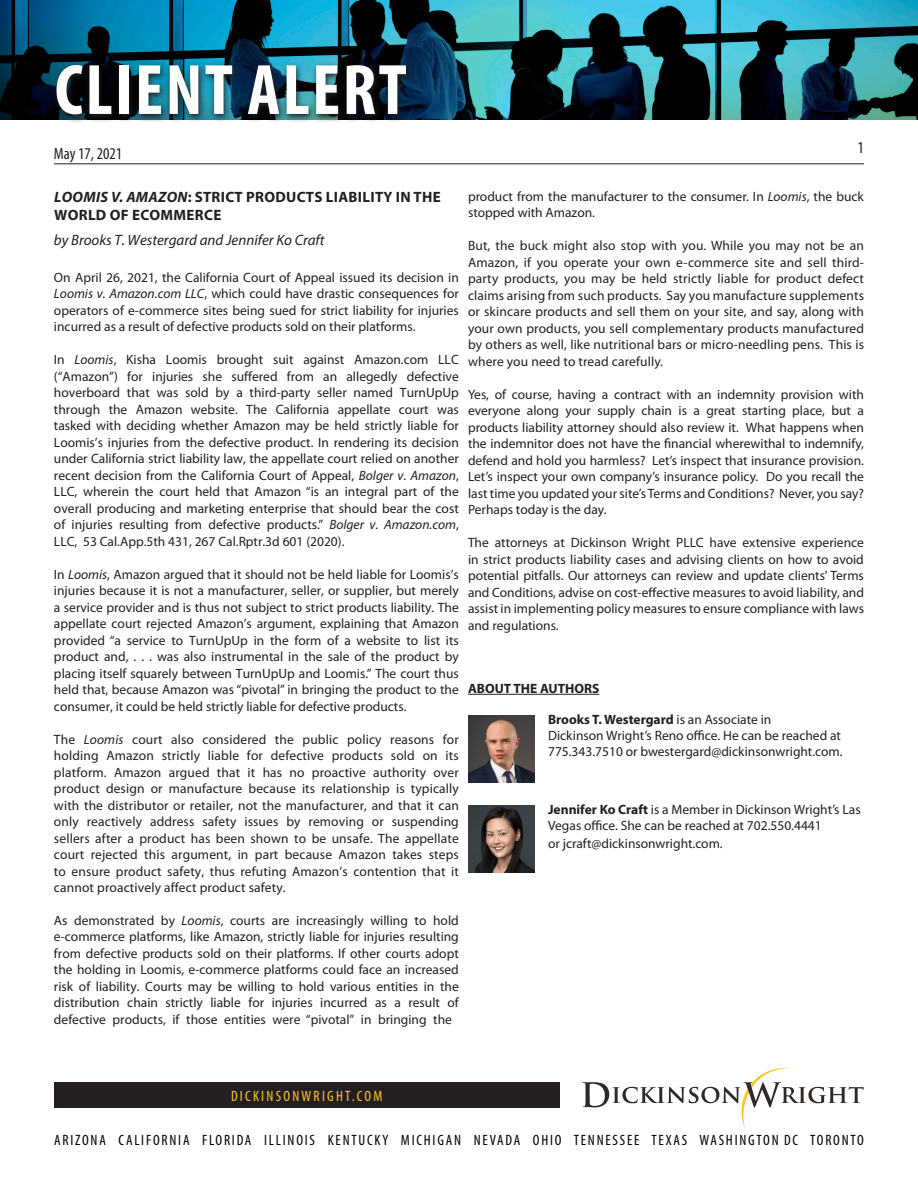
<style>
.page{position:relative;width:918px;height:1188px;background:#fff}
.page>*{position:absolute;margin:0;border:0;box-sizing:border-box;transform-origin:0 0}
.t1{font:700 condensed 72px "Myriad Pro";letter-spacing:.03em;color:#fff}
.t2{font:condensed 16.5px "Myriad Pro";color:#231f20}
.t3{font:condensed 15px "Myriad Pro";letter-spacing:.12em;color:#000}
.t4{font:700 15px/18px "Myriad Pro";letter-spacing:.02em;color:#231f20}
.t5{font:italic 15px "Myriad Pro";color:#231f20}
.t6{font:condensed 15px "Myriad Pro";letter-spacing:.15em;color:#fec427}
.t7{font:13.5px/16.5px "Myriad Pro";color:#231f20;text-align:justify}
.t8{font:700 13.5px "Myriad Pro";color:#231f20}
.s1{font-style:italic}
.s2{font-weight:700}
</style>
<div class="page">
<img style="left:0;top:0;width:918px;height:120px">
<hr style="left:54px;top:163px;width:810px;height:1px;background:#231f20">
<svg style="left:52px;top:61px;width:362px;height:61px;background:#1c3b47"></svg>
<div style="left:54px;top:1082px;width:505px;height:26px;background:#231f20"></div>
<svg style="left:582px;top:1068px;width:282px;height:61px"></svg>
<hr style="left:468px;top:694px;width:131px;height:1px;background:#231f20">
<img style="left:468px;top:716px;width:67px;height:66px">
<img style="left:468px;top:806px;width:67px;height:66px">
<p class="t1" style="left:55px;top:45px;width:354px">CLIENT ALERT</p>
<p class="t2" style="left:54px;top:144px;width:70px">May 17, 2021</p>
<p class="t2" style="left:858px;top:138px;width:8px">1</p>
<p class="t4" style="left:54px;top:188px;width:388px"><span class="s1">LOOMIS V. AMAZON</span>: STRICT PRODUCTS LIABILITY IN THE<br>WORLD OF ECOMMERCE</p>
<p class="t5" style="left:54px;top:231px;width:272px">by Brooks T. Westergard and Jennifer Ko Craft</p>
<p class="t7" style="left:54px;top:269px;width:406px">On April 26, 2021, the California Court of Appeal issued its decision in <span class="s1">Loomis v. Amazon.com LLC</span>, which could have drastic consequences for operators of e-commerce sites being sued for strict liability for injuries incurred as a result of defective products sold on their platforms.</p>
<p class="t7" style="left:54px;top:351px;width:406px">In <span class="s1">Loomis</span>, Kisha Loomis brought suit against Amazon.com LLC (“Amazon”) for injuries she suffered from an allegedly defective hoverboard that was sold by a third-party seller named TurnUpUp through the Amazon website. The California appellate court was tasked with deciding whether Amazon may be held strictly liable for Loomis’s injuries from the defective product. In rendering its decision under California strict liability law, the appellate court relied on another recent decision from the California Court of Appeal, <span class="s1">Bolger v. Amazon</span>, LLC, wherein the court held that Amazon “is an integral part of the overall producing and marketing enterprise that should bear the cost of injuries resulting from defective products.” <span class="s1">Bolger v. Amazon.com</span>, LLC, 53 Cal.App.5th 431, 267 Cal.Rptr.3d 601 (2020).</p>
<p class="t7" style="left:54px;top:566px;width:406px">In <span class="s1">Loomis</span>, Amazon argued that it should not be held liable for Loomis’s injuries because it is not a manufacturer, seller, or supplier, but merely a service provider and is thus not subject to strict products liability. The appellate court rejected Amazon’s argument, explaining that Amazon provided “a service to TurnUpUp in the form of a website to list its product and, . . . was also instrumental in the sale of the product by placing itself squarely between TurnUpUp and Loomis.” The court thus held that, because Amazon was “pivotal” in bringing the product to the consumer, it could be held strictly liable for defective products.</p>
<p class="t7" style="left:54px;top:731px;width:406px">The <span class="s1">Loomis</span> court also considered the public policy reasons for holding Amazon strictly liable for defective products sold on its platform. Amazon argued that it has no proactive authority over product design or manufacture because its relationship is typically with the distributor or retailer, not the manufacturer, and that it can only reactively address safety issues by removing or suspending sellers after a product has been shown to be unsafe. The appellate court rejected this argument, in part because Amazon takes steps to ensure product safety, thus refuting Amazon’s contention that it cannot proactively affect product safety.</p>
<p class="t7" style="left:54px;top:912px;width:406px">As demonstrated by <span class="s1">Loomis</span>, courts are increasingly willing to hold e-commerce platforms, like Amazon, strictly liable for injuries resulting from defective products sold on their platforms. If other courts adopt the holding in Loomis, e-commerce platforms could face an increased risk of liability. Courts may be willing to hold various entities in the distribution chain strictly liable for injuries incurred as a result of defective products, if those entities were “pivotal” in bringing the</p>
<p class="t7" style="left:468px;top:188px;width:397px">product from the manufacturer to the consumer. In <span class="s1">Loomis</span>, the buck stopped with Amazon.</p>
<p class="t7" style="left:468px;top:237px;width:398px">But, the buck might also stop with you. While you may not be an Amazon, if you operate your own e-commerce site and sell third&shy;party products, you may be held strictly liable for product defect claims arising from such products. Say you manufacture supplements or skincare products and sell them on your site, and say, along with your own products, you sell complementary products manufactured by others as well, like nutritional bars or micro-needling pens. This is where you need to tread carefully.</p>
<p class="t7" style="left:468px;top:386px;width:398px">Yes, of course, having a contract with an indemnity provision with everyone along your supply chain is a great starting place, but a products liability attorney should also review it. What happens when the indemnitor does not have the financial wherewithal to indemnify, defend and hold you harmless? Let’s inspect that insurance provision.<br>Let’s inspect your own company’s insurance policy. Do you recall the last time you updated your site’s Terms and Conditions? Never, you say?<br>Perhaps today is the day.</p>
<p class="t7" style="left:468px;top:534px;width:398px">The attorneys at Dickinson Wright PLLC have extensive experience in strict products liability cases and advising clients on how to avoid potential pitfalls. Our attorneys can review and update clients’ Terms and Conditions, advise on cost-effective measures to avoid liability, and assist in implementing policy measures to ensure compliance with laws and regulations.</p>
<p class="t8" style="left:468px;top:680px;width:133px">ABOUT THE AUTHORS</p>
<p class="t7" style="left:548px;top:712px;width:296px;line-height:15.8px;text-align:left"><span class="s2">Brooks T. Westergard</span> is an Associate in<br>Dickinson Wright’s Reno office. He can be reached at<br>775.343.7510 or bwestergard@dickinsonwright.com.</p>
<p class="t7" style="left:548px;top:802px;width:314px;line-height:15.8px"><span class="s2">Jennifer Ko Craft</span> is a Member in Dickinson Wright’s Las<br>Vegas office. She can be reached at 702.550.4441</p>
<p class="t7" style="left:548px;top:835px;width:176px">or jcraft@dickinsonwright.com.</p>
<p class="t6" style="left:231px;top:1087px;width:153px">DICKINSONWRIGHT.COM</p>
<p class="t3" style="left:54px;top:1131px;width:811px">ARIZONA CALIFORNIA FLORIDA ILLINOIS KENTUCKY MICHIGAN NEVADA OHIO TENNESSEE TEXAS WASHINGTON DC TORONTO</p>
</div>
